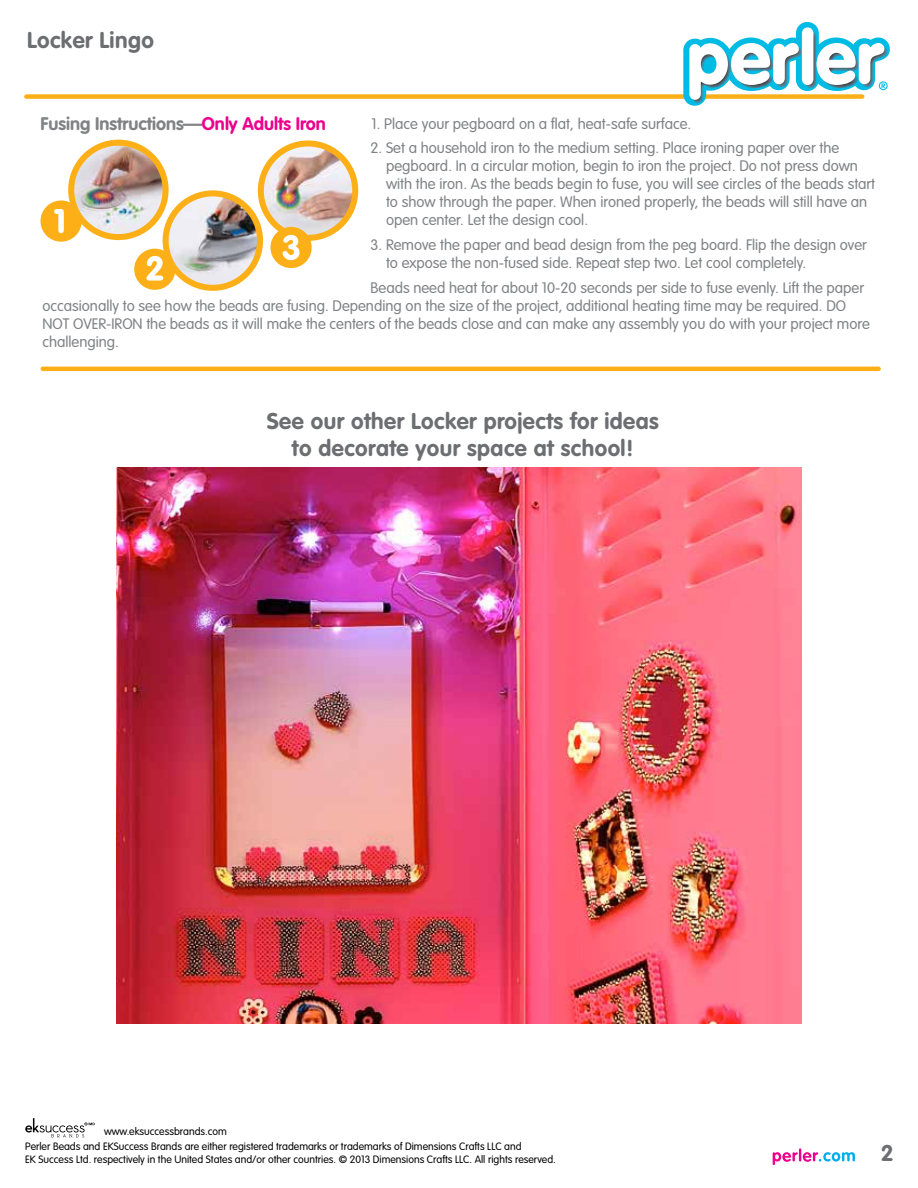
<style>
.page{position:relative;width:918px;height:1188px;background:#fff}
.page>*{position:absolute;margin:0;border:0;box-sizing:border-box;transform-origin:0 0}
.t1{font:700 22.5px/27px "VAG Rounded Std";letter-spacing:.02em;color:#6d6e71;text-align:center}
.t2{font:700 18px "VAG Rounded Std";color:#808285}
.t3{font:300 15px/18px "VAG Rounded Std";color:#808285}
.t4{font:300 10.5px/15px "VAG Rounded Std";color:#000}
.s1{color:#ec008c}
</style>
<div class="page">
<svg style="left:25px;top:1118px;width:70px;height:19px"></svg>
<div style="left:26px;top:94px;width:836px;height:5px;background:#fcaf17"></div>
<svg style="left:683px;top:22px;width:207px;height:84px"></svg>
<svg style="left:773px;top:1148px;width:82px;height:17px"></svg>
<hr style="left:43px;top:367px;width:836px;height:4px;background:#fcaf17">
<div style="left:134px;top:249px;width:41px;height:41px;background:#fcaf17;border-radius:50%"></div>
<svg style="left:146px;top:256px;width:17px;height:25px"></svg>
<div style="left:40px;top:200px;width:42px;height:42px;background:#fcaf17;border-radius:50%"></div>
<svg style="left:54px;top:209px;width:10px;height:24px"></svg>
<div style="left:68px;top:140px;width:101px;height:100px;background:#fcaf17;border-radius:50%"></div>
<img style="left:74px;top:146px;width:89px;height:88px;border-radius:44px">
<div style="left:163px;top:190px;width:100px;height:101px;background:#fcaf17;border-radius:50%"></div>
<img style="left:169px;top:196px;width:88px;height:89px;border-radius:44px">
<svg style="left:258px;top:140px;width:100px;height:101px;background:#fbb225"></svg>
<img style="left:264px;top:147px;width:88px;height:88px;border-radius:44px">
<div style="left:270px;top:227px;width:42px;height:41px;background:#fcaf17;border-radius:50%"></div>
<svg style="left:283px;top:235px;width:17px;height:25px"></svg>
<img style="left:117px;top:468px;width:684px;height:555px">
<h1 class="t1" style="left:27px;top:27px;width:128px">Locker Lingo</h1>
<p class="t2" style="left:40px;top:113px;width:287px">Fusing Instructions—<span class="s1">Only Adults Iron</span></p>
<p class="t3" style="left:372px;top:115px;width:321px">1. Place your pegboard on a flat, heat-safe surface.</p>
<p class="t3" style="left:386px;top:140px;width:491px;text-indent:-16px">2. Set a household iron to the medium setting. Place ironing paper over the pegboard. In a circular motion, begin to iron the project. Do not press down with the iron. As the beads begin to fuse, you will see circles of the beads start to show through the paper. When ironed properly, the beads will still have an open center. Let the design cool.</p>
<p class="t3" style="left:386px;top:236px;width:482px;text-indent:-16px">3. Remove the paper and bead design from the peg board. Flip the design over to expose the non-fused side. Repeat step two. Let cool completely.</p>
<p class="t3" style="left:42px;top:279px;width:829px;text-indent:328px">Beads need heat for about 10-20 seconds per side to fuse evenly. Lift the paper occasionally to see how the beads are fusing. Depending on the size of the project, additional heating time may be required. DO NOT OVER-IRON the beads as it will make the centers of the beads close and can make any assembly you do with your project more challenging.</p>
<h1 class="t1" style="left:267px;top:408px;width:394px">See our other Locker projects for ideas to decorate your space at school!</h1>
<p class="t4" style="left:25px;top:1124px;width:498px;text-indent:79px">www.eksuccessbrands.com<br>Perler Beads and EKSuccess Brands are either registered trademarks or trademarks of Dimensions Crafts LLC and</p>
<p class="t4" style="left:25px;top:1152px;width:532px">EK Success Ltd. respectively in the United States and/or other countries. © 2013 Dimensions Crafts LLC. All rights reserved.</p>
<h1 class="t1" style="left:881px;top:1141px;width:14px">2</h1>
</div>
